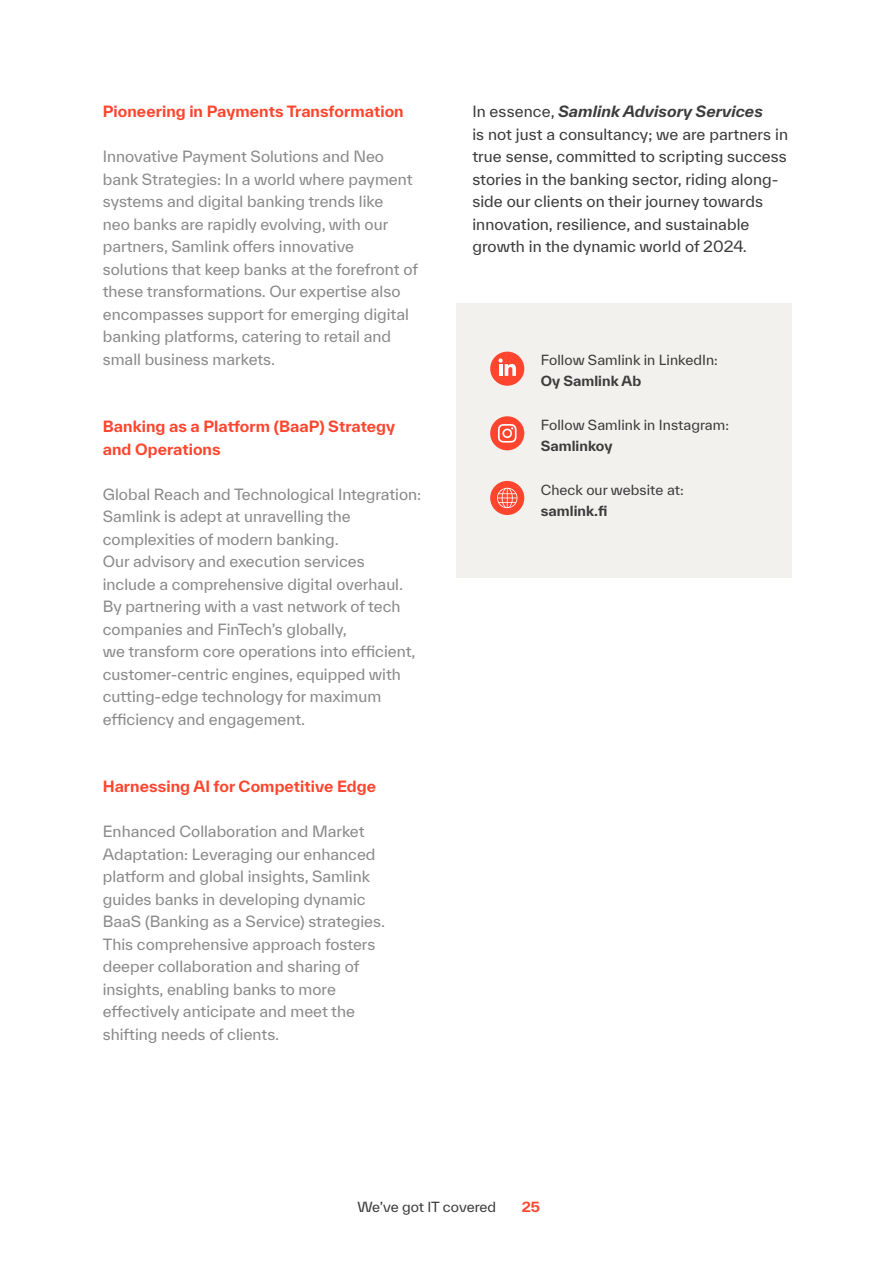
<style>
.page{position:relative;width:893px;height:1263px;background:#fff}
.page>*{position:absolute;margin:0;border:0;box-sizing:border-box;transform-origin:0 0}
.t1{font:15px/22.5px "TWK Everett";color:#8b8a8a}
.t2{font:15px/22.5px "TWK Everett";letter-spacing:.005em;color:#3d3c3c}
.t3{font:700 15px/22.5px "TWK Everett";letter-spacing:.005em;color:#ff452e}
.t4{font:13.5px "TWK Everett";letter-spacing:.005em;color:#3d3c3c}
.t5{font:700 13.5px "TWK Everett";letter-spacing:.005em;color:#3d3c3c}
.t6{font:13.5px "TWK Everett";letter-spacing:-.005em;color:#3c3c3c}
.t7{font:700 13.5px "TWK Everett";color:#ff452e}
.s1{font-weight:700;font-style:italic}
</style>
<div class="page">
<div style="left:456px;top:303px;width:335px;height:275px;background:#f2f1ee"></div>
<div style="left:490px;top:352px;width:34px;height:34px;background:#ff452e;border-radius:50%"></div>
<svg style="left:498px;top:358px;width:18px;height:18px"></svg>
<div style="left:490px;top:481px;width:34px;height:34px;background:#ff452e;border-radius:50%"></div>
<svg style="left:497px;top:488px;width:20px;height:20px"></svg>
<div style="left:490px;top:416px;width:34px;height:34px;background:#ff452e;border-radius:50%"></div>
<svg style="left:498px;top:424px;width:19px;height:19px"></svg>
<p class="t3" style="left:103px;top:100px;width:302px">Pioneering in Payments Transformation</p>
<p class="t1" style="left:103px;top:145px;width:317px">Innovative Payment Solutions and Neo bank Strategies: In a world where payment systems and digital banking trends like<br>neo banks are rapidly evolving, with our partners, Samlink offers innovative solutions that keep banks at the forefront of these transformations. Our expertise also encompasses support for emerging digital banking platforms, catering to retail and small business markets.</p>
<p class="t3" style="left:103px;top:415px;width:294px">Banking as a Platform (BaaP) Strategy and Operations</p>
<p class="t1" style="left:103px;top:483px;width:320px">Global Reach and Technological Integration:<br>Samlink is adept at unravelling the complexities of modern banking.<br>Our advisory and execution services include a comprehensive digital overhaul.<br>By partnering with a vast network of tech companies and FinTech’s globally,<br>we transform core operations into efficient, customer-centric engines, equipped with cutting-edge technology for maximum efficiency and engagement.</p>
<p class="t3" style="left:103px;top:775px;width:275px">Harnessing AI for Competitive Edge</p>
<p class="t1" style="left:103px;top:820px;width:284px">Enhanced Collaboration and Market Adaptation: Leveraging our enhanced platform and global insights, Samlink guides banks in developing dynamic BaaS (Banking as a Service) strategies.<br>This comprehensive approach fosters deeper collaboration and sharing of insights, enabling banks to more effectively anticipate and meet the shifting needs of clients.</p>
<p class="t2" style="left:472px;top:100px;width:317px">In essence, <span class="s1">Samlink Advisory Services<br></span>is not just a consultancy; we are partners in true sense, committed to scripting success stories in the banking sector, riding along&shy;side our clients on their journey towards innovation, resilience, and sustainable growth in the dynamic world of 2024.</p>
<p class="t4" style="left:541px;top:351px;width:179px">Follow Samlink in LinkedIn:</p>
<p class="t5" style="left:541px;top:371px;width:102px">Oy Samlink Ab</p>
<p class="t4" style="left:541px;top:415px;width:190px">Follow Samlink in Instagram:</p>
<p class="t5" style="left:541px;top:436px;width:73px">Samlinkoy</p>
<p class="t4" style="left:541px;top:480px;width:145px">Check our website at:</p>
<p class="t5" style="left:541px;top:501px;width:68px">samlink.fi</p>
<p class="t6" style="left:357px;top:1197px;width:140px">We’ve got IT covered</p>
<p class="t7" style="left:522px;top:1197px;width:20px">25</p>
</div>
